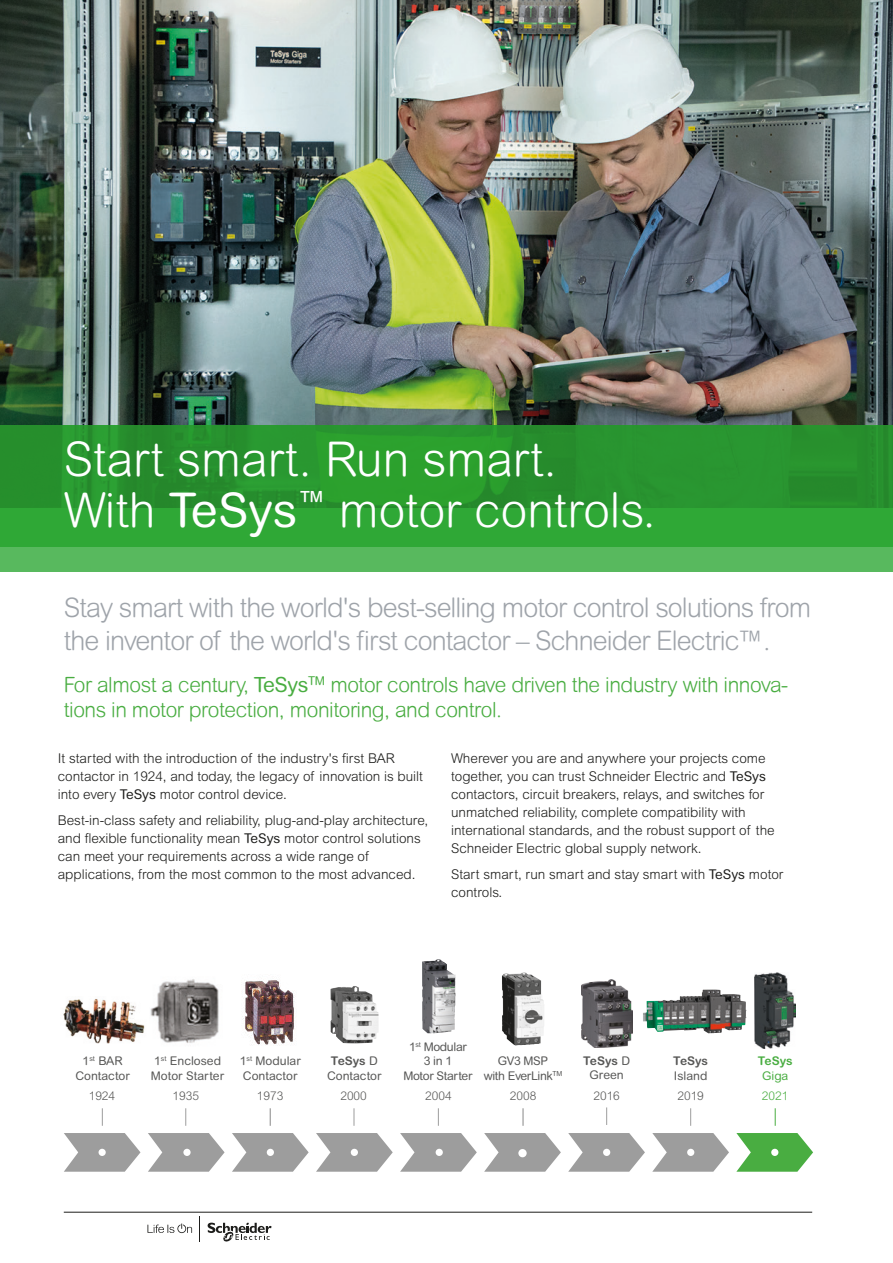
<style>
.page{position:relative;width:893px;height:1263px;background:#fff}
.page>*{position:absolute;margin:0;border:0;box-sizing:border-box;transform-origin:0 0}
.t1{font:300 48px/51px "Arial Rounded MT Pro";color:#fff}
.t2{font:300 27px/32.4px "Arial Rounded MT Pro";letter-spacing:-.035em;color:#9fa4aa}
.t3{font:300 21px/25.2px "Arial Rounded MT";letter-spacing:-.02em;color:#49ad41}
.t4{font:300 13.5px/18px "Arial MT Pro";color:#1d1d1b}
.t5{font:12px/14.4px "Arial Rounded MT Pro";color:#575756;text-align:center}
.t6{font:12px/14.4px "Arial Rounded MT Pro";letter-spacing:-.03em;color:#575756;text-align:center}
.t7{font:300 12px "Arial Rounded MT Pro";color:#575756}
.t8{font:700 12px "Arial Rounded MT Pro";letter-spacing:-.005em;color:#575756}
.t9{font:700 12px "Arial Rounded MT Pro";letter-spacing:-.005em;color:#49ad41}
.t10{font:300 12px "Arial Rounded MT Pro";color:#49ad41}
.t11{font:12px "Arial Rounded MT Pro";color:#49ad41}
.s1{font-weight:400}
.s2{font-family:"Arial Rounded MT Pro";font-weight:400}
.s3{font-weight:700}
</style>
<div class="page">
<svg style="left:147px;top:1223px;width:45px;height:10px"></svg>
<svg style="left:208px;top:1222px;width:64px;height:20px"></svg>
<hr style="left:64px;top:1212px;width:748px;height:1px;background:#1d1d1b">
<img style="left:0;top:0;width:893px;height:425px">
<svg style="left:0;top:425px;width:893px;height:147px;background:#329f38"></svg>
<svg style="left:64px;top:1133px;width:76px;height:39px"></svg>
<div style="left:99px;top:1149px;width:7px;height:7px;background:#fff;border-radius:50%"></div>
<svg style="left:102px;top:1108px;width:1px;height:18px"></svg>
<img style="left:63px;top:999px;width:82px;height:45px">
<svg style="left:148px;top:1133px;width:77px;height:39px"></svg>
<div style="left:183px;top:1149px;width:8px;height:7px;background:#fff;border-radius:50%"></div>
<svg style="left:185px;top:1108px;width:1px;height:18px"></svg>
<img style="left:150px;top:979px;width:69px;height:64px">
<svg style="left:232px;top:1133px;width:77px;height:39px"></svg>
<div style="left:267px;top:1149px;width:7px;height:7px;background:#fff;border-radius:50%"></div>
<svg style="left:270px;top:1108px;width:1px;height:18px"></svg>
<img style="left:243px;top:980px;width:52px;height:66px">
<svg style="left:316px;top:1133px;width:77px;height:39px"></svg>
<div style="left:351px;top:1149px;width:7px;height:7px;background:#fff;border-radius:50%"></div>
<svg style="left:354px;top:1108px;width:1px;height:18px"></svg>
<img style="left:330px;top:986px;width:49px;height:57px">
<svg style="left:400px;top:1133px;width:77px;height:39px"></svg>
<div style="left:436px;top:1149px;width:7px;height:7px;background:#fff;border-radius:50%"></div>
<svg style="left:438px;top:1108px;width:1px;height:18px"></svg>
<img style="left:422px;top:959px;width:34px;height:74px">
<svg style="left:568px;top:1133px;width:77px;height:39px"></svg>
<div style="left:603px;top:1149px;width:7px;height:7px;background:#fff;border-radius:50%"></div>
<svg style="left:606px;top:1107px;width:1px;height:18px"></svg>
<img style="left:581px;top:980px;width:51px;height:67px">
<svg style="left:484px;top:1133px;width:77px;height:39px"></svg>
<div style="left:518px;top:1149px;width:9px;height:8px;background:#fff;border-radius:50%"></div>
<svg style="left:523px;top:1108px;width:1px;height:18px"></svg>
<img style="left:502px;top:972px;width:42px;height:73px">
<svg style="left:652px;top:1133px;width:77px;height:39px"></svg>
<div style="left:687px;top:1149px;width:7px;height:7px;background:#fff;border-radius:50%"></div>
<svg style="left:690px;top:1108px;width:1px;height:18px"></svg>
<img style="left:643px;top:989px;width:104px;height:44px">
<svg style="left:736px;top:1133px;width:77px;height:39px"></svg>
<div style="left:771px;top:1149px;width:7px;height:7px;background:#fff;border-radius:50%"></div>
<svg style="left:775px;top:1108px;width:1px;height:18px"></svg>
<img style="left:755px;top:972px;width:41px;height:77px">
<h1 class="t1" style="left:64px;top:436px;width:594px">Start smart. Run smart.<br>With <span class="s1">TeSys</span><sup>™</sup> motor controls.</h1>
<h2 class="t2" style="left:64px;top:593px;width:749px">Stay smart with the world's best-selling motor control solutions from the inventor of the world's first contactor – Schneider Electric™.</h2>
<h3 class="t3" style="left:64px;top:672px;width:726px">For almost a century, <span class="s2">TeSys</span><sup>TM</sup> motor controls have driven the industry with innova&shy;tions in motor protection, monitoring, and control.</h3>
<p class="t4" style="left:58px;top:749px;width:367px">It started with the introduction of the industry's first BAR contactor in 1924, and today, the legacy of innovation is built into every <span class="s2">TeSys</span> motor control device.</p>
<p class="t4" style="left:58px;top:812px;width:372px">Best-in-class safety and reliability, plug-and-play architecture, and flexible functionality mean <span class="s2">TeSys</span> motor control solutions can meet your requirements across a wide range of applications, from the most common to the most advanced.</p>
<p class="t4" style="left:451px;top:749px;width:325px">Wherever you are and anywhere your projects come together, you can trust Schneider Electric and <span class="s2">TeSys </span>contactors, circuit breakers, relays, and switches for unmatched reliability, complete compatibility with international standards, and the robust support of the Schneider Electric global supply network.</p>
<p class="t4" style="left:451px;top:866px;width:334px">Start smart, run smart and stay smart with <span class="s2">TeSys</span> motor controls.</p>
<p class="t5" style="left:75px;top:1054px;width:56px">1<sup>st</sup> BAR<br>Contactor</p>
<p class="t7" style="left:89px;top:1089px;width:28px">1924</p>
<p class="t5" style="left:151px;top:1054px;width:75px;text-align:left">1<sup>st</sup> Enclosed<br>Motor Starter</p>
<p class="t7" style="left:173px;top:1089px;width:28px">1935</p>
<p class="t5" style="left:240px;top:1054px;width:63px;text-align:left">1<sup>st</sup> Modular<br>Contactor</p>
<p class="t7" style="left:257px;top:1089px;width:28px">1973</p>
<p class="t5" style="left:327px;top:1054px;width:56px"><span class="s3">TeSys</span> D<br>Contactor</p>
<p class="t7" style="left:340px;top:1089px;width:28px">2000</p>
<p class="t6" style="left:403px;top:1040px;width:71px">1<sup>st</sup> Modular<br>3 in 1<br>Motor Starter</p>
<p class="t7" style="left:425px;top:1089px;width:28px">2004</p>
<p class="t6" style="left:484px;top:1054px;width:80px">GV3 MSP<br>with EverLink<sup>TM</sup></p>
<p class="t7" style="left:510px;top:1089px;width:28px">2008</p>
<p class="t5" style="left:583px;top:1053px;width:48px"><span class="s3">TeSys</span> D<br>Green</p>
<p class="t7" style="left:593px;top:1089px;width:28px">2016</p>
<p class="t8" style="left:673px;top:1054px;width:36px">TeSys</p>
<p class="t5" style="left:674px;top:1069px;width:35px">Island</p>
<p class="t7" style="left:677px;top:1089px;width:28px">2019</p>
<p class="t9" style="left:758px;top:1054px;width:36px">TeSys</p>
<p class="t11" style="left:762px;top:1068px;width:28px">Giga</p>
<p class="t10" style="left:762px;top:1089px;width:28px">2021</p>
</div>
